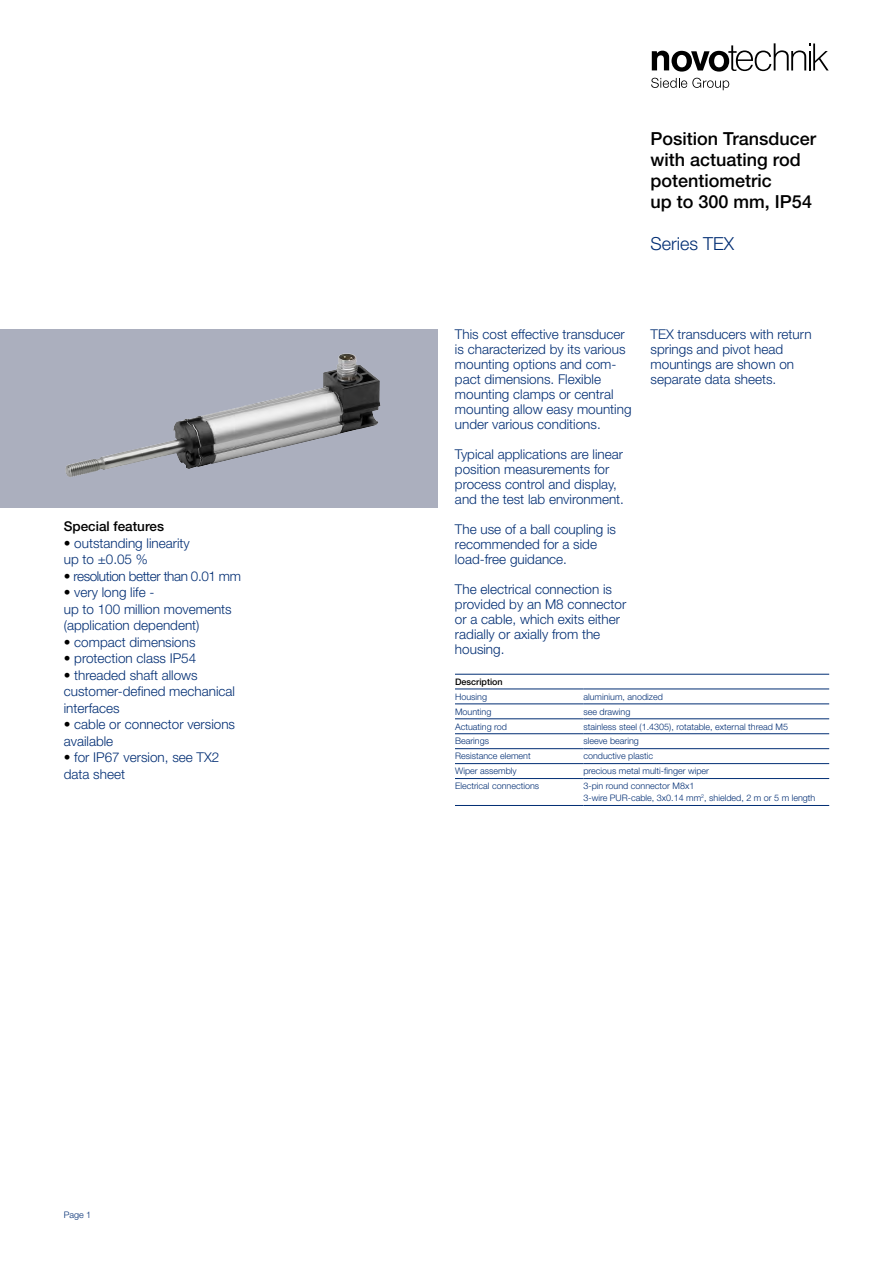
<style>
.page{position:relative;width:893px;height:1263px;background:#fff}
.page>*{position:absolute;margin:0;border:0;box-sizing:border-box;transform-origin:0 0}
.t1{font:500 18px/21px "Helvetica Neue LT Std";color:#000}
.t2{font:300 18px "Helvetica Neue LT Std";color:#002d73}
.t3{font:300 13.5px/15px "Helvetica Neue LT Std";color:#002d73}
.t4{font:300 13.5px "Helvetica Neue LT Std";letter-spacing:-.03em;color:#002d73}
.t5{font:500 13.5px "Helvetica Neue LT Std";color:#000}
.t6{font:300 9px/12px "Helvetica Neue LT Std";color:#002d73}
.t7{font:500 9px "Helvetica Neue LT Std";color:#000}
.s1{color:#000}
</style>
<div class="page">
<svg style="left:652px;top:43px;width:177px;height:29px"></svg>
<svg style="left:651px;top:78px;width:78px;height:12px"></svg>
<div style="left:0;top:330px;width:438px;height:178px;background:#abafbe"></div>
<img style="left:66px;top:353px;width:315px;height:124px">
<hr style="left:455px;top:674px;width:374px;height:1px;background:#002d73">
<hr style="left:455px;top:689px;width:128px;height:1px;background:#002d73">
<hr style="left:583px;top:689px;width:246px;height:1px;background:#002d73">
<hr style="left:455px;top:704px;width:128px;height:1px;background:#002d73">
<hr style="left:583px;top:704px;width:246px;height:1px;background:#002d73">
<hr style="left:455px;top:718px;width:128px;height:1px;background:#002d73">
<hr style="left:583px;top:718px;width:246px;height:1px;background:#002d73">
<hr style="left:455px;top:733px;width:128px;height:1px;background:#002d73">
<hr style="left:583px;top:733px;width:246px;height:1px;background:#002d73">
<hr style="left:455px;top:748px;width:128px;height:1px;background:#002d73">
<hr style="left:583px;top:748px;width:246px;height:1px;background:#002d73">
<hr style="left:455px;top:763px;width:128px;height:1px;background:#002d73">
<hr style="left:583px;top:763px;width:246px;height:1px;background:#002d73">
<hr style="left:455px;top:778px;width:128px;height:1px;background:#002d73">
<hr style="left:583px;top:778px;width:246px;height:1px;background:#002d73">
<hr style="left:455px;top:805px;width:128px;height:1px;background:#002d73">
<hr style="left:583px;top:805px;width:246px;height:1px;background:#002d73">
<p class="t5" style="left:64px;top:518px;width:102px">Special features</p>
<p class="t3" style="left:64px;top:534px;width:128px;line-height:16.5px"><span class="s1">•</span> outstanding linearity up to ±0.05 %</p>
<p class="t4" style="left:64px;top:568px;width:179px"><span class="s1">•</span> resolution better than 0.01 mm</p>
<p class="t3" style="left:64px;top:584px;width:170px;line-height:16.5px"><span class="s1">•</span> very long life -<br>up to 100 million movements (application dependent)</p>
<p class="t3" style="left:64px;top:634px;width:133px"><span class="s1">•</span> compact dimensions</p>
<p class="t3" style="left:64px;top:651px;width:134px"><span class="s1">•</span> protection class IP54</p>
<p class="t3" style="left:64px;top:666px;width:173px;line-height:16.5px"><span class="s1">•</span> threaded shaft allows customer-defined mechanical interfaces</p>
<p class="t3" style="left:64px;top:716px;width:173px;line-height:16.5px"><span class="s1">•</span> cable or connector versions available</p>
<p class="t3" style="left:64px;top:749px;width:157px;line-height:16.5px"><span class="s1">•</span> for IP67 version, see TX2 data sheet</p>
<p class="t6" style="left:64px;top:1209px;width:29px">Page 1</p>
<h1 class="t1" style="left:651px;top:128px;width:167px">Position Transducer with actuating rod potentiometric<br>up to 300 mm, IP54</h1>
<h1 class="t2" style="left:651px;top:232px;width:85px">Series TEX</h1>
<p class="t3" style="left:455px;top:327px;width:178px">This cost effective transducer is characterized by its various mounting options and com&shy;pact dimensions. Flexible mounting clamps or central mounting allow easy mounting under various conditions.</p>
<p class="t3" style="left:455px;top:447px;width:171px">Typical applications are linear position measurements for process control and display, and the test lab environment.</p>
<p class="t3" style="left:455px;top:522px;width:163px">The use of a ball coupling is recommended for a side load-free guidance.</p>
<p class="t3" style="left:455px;top:582px;width:173px">The electrical connection is provided by an M8 connector or a cable, which exits either radially or axially from the housing.</p>
<p class="t3" style="left:651px;top:327px;width:163px">TEX transducers with return springs and pivot head mountings are shown on separate data sheets.</p>
<p class="t7" style="left:455px;top:676px;width:49px">Description</p>
<p class="t6" style="left:455px;top:690px;width:34px">Housing</p>
<p class="t6" style="left:583px;top:690px;width:81px">aluminium, anodized</p>
<p class="t6" style="left:455px;top:705px;width:38px">Mounting</p>
<p class="t6" style="left:583px;top:705px;width:49px">see drawing</p>
<p class="t6" style="left:455px;top:720px;width:54px">Actuating rod</p>
<p class="t6" style="left:583px;top:720px;width:206px">stainless steel (1.4305), rotatable, external thread M5</p>
<p class="t6" style="left:455px;top:735px;width:36px">Bearings</p>
<p class="t6" style="left:583px;top:735px;width:57px">sleeve bearing</p>
<p class="t6" style="left:455px;top:750px;width:77px">Resistance element</p>
<p class="t6" style="left:583px;top:750px;width:71px">conductive plastic</p>
<p class="t6" style="left:455px;top:765px;width:63px">Wiper assembly</p>
<p class="t6" style="left:583px;top:765px;width:127px">precious metal multi-finger wiper</p>
<p class="t6" style="left:455px;top:780px;width:86px">Electrical connections</p>
<p class="t6" style="left:583px;top:780px;width:233px">3-pin round connector M8x1<br>3-wire PUR-cable, 3x0.14 mm<sup>2</sup>, shielded, 2 m or 5 m length</p>
</div>
